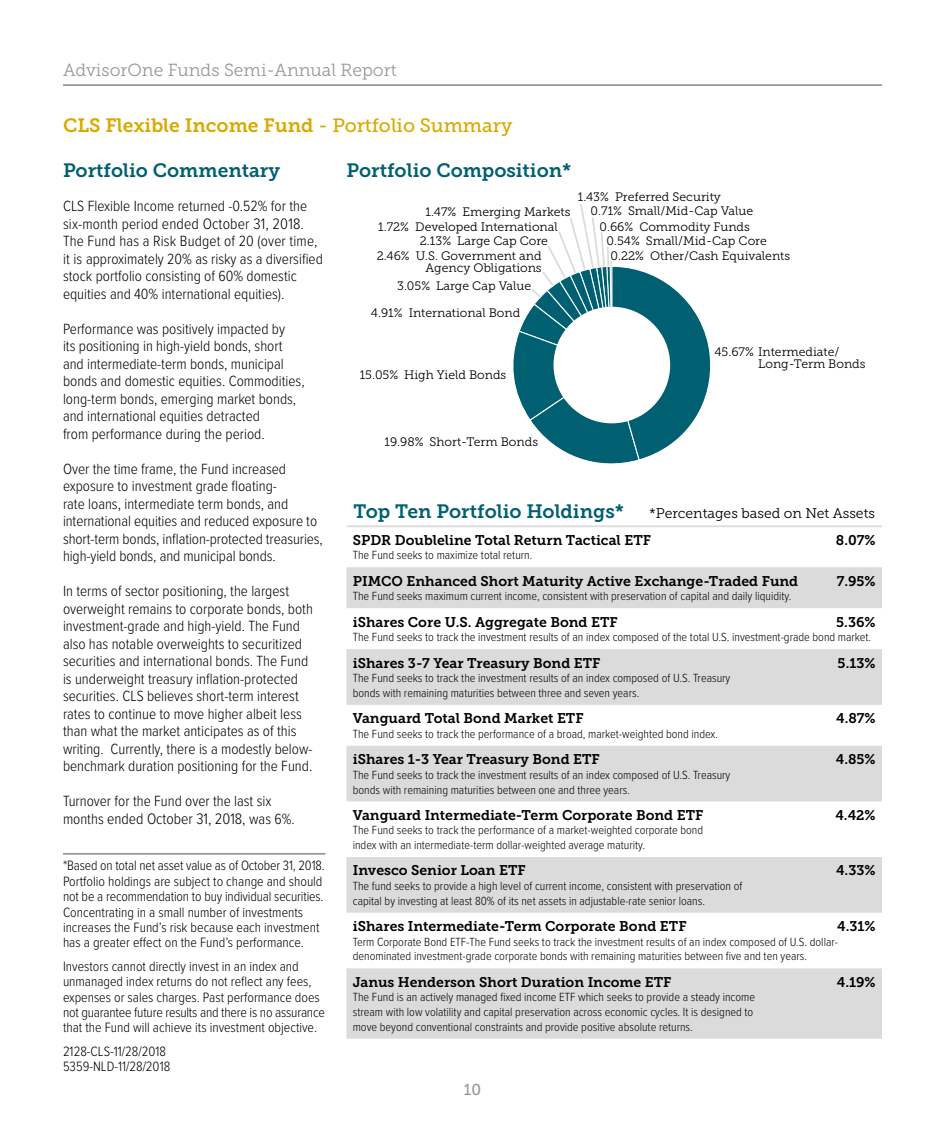
<style>
.page{position:relative;width:945px;height:1134px;background:#fff}
.page>*{position:absolute;margin:0;border:0;box-sizing:border-box;transform-origin:0 0}
.t1{font:19.25px "Museo Slab 700";color:#006072}
.t2{font:19.25px "Museo Slab 700";color:#daa900}
.t3{font:17.5px "Museo Slab 300";color:#98989a}
.t4{font:300 15.75px "Proxima Nova Cond";letter-spacing:.005em;color:#000}
.t5{font:15.75px "Museo Slab 500";color:#98989a}
.t6{font:300 15.4px/17.5px "Proxima Nova Cond";color:#000}
.t7{font:300 14px/15.4px "Proxima Nova Cond";color:#000}
.t8{font:14px "Museo Slab 700";color:#000}
.t9{font:14px "Museo Slab 300";color:#000}
.t10{font:300 12.25px/14.7px "Proxima Nova Cond";color:#000}
.t11{font:12.25px/12.2px "Museo Slab 300";color:#000}
.s1{font-family:"Museo Slab 500"}
.s2{font-size:15.4px}
</style>
<div class="page">
<hr style="left:63px;top:84px;width:819px;height:2px;background:#98989a">
<svg style="left:346px;top:567px;width:536px;height:472px;fill:#dbdbdc"></svg>
<hr style="left:346px;top:525px;width:536px;height:2px;background:#dbdbdc">
<hr style="left:63px;top:853px;width:263px;height:2px;background:#98989a">
<svg style="left:513px;top:204px;width:198px;height:260px"></svg>
<div style="left:554px;top:307px;width:116px;height:116px;background:#fff;border-radius:50%"></div>
<h2 class="t3" style="left:63px;top:61px;width:335px">AdvisorOne Funds Semi-Annual Report</h2>
<h1 class="t2" style="left:63px;top:114px;width:451px">CLS Flexible Income Fund <span class="s1">- Portfolio Summary</span></h1>
<h1 class="t1" style="left:63px;top:159px;width:219px">Portfolio Commentary</h1>
<p class="t6" style="left:63px;top:196px;width:246px">CLS Flexible Income returned -0.52% for the</p>
<p class="t4" style="left:63px;top:212px;width:242px"><span class="s2">six-month period</span> ended October 31, 2018<span class="s2">.</span></p>
<p class="t6" style="left:63px;top:231px;width:261px">The Fund has a Risk Budget of 20 (over time, it is approximately 20% as risky as a diversified stock portfolio consisting of 60% domestic equities and 40% international equities).</p>
<p class="t6" style="left:63px;top:319px;width:243px">Performance was positively impacted by<br>its positioning in high-yield bonds, short and intermediate-term bonds, municipal bonds and domestic equities. Commodities, long-term bonds, emerging market bonds, and international equities detracted<br>from performance during the period.</p>
<p class="t6" style="left:63px;top:459px;width:261px">Over the time frame, the Fund increased exposure to investment grade floating-<br>rate loans, intermediate term bonds, and international equities and reduced exposure to short-term bonds, inflation-protected treasuries, high-yield bonds, and municipal bonds.</p>
<p class="t6" style="left:63px;top:581px;width:251px">In terms of sector positioning, the largest overweight remains to corporate bonds, both investment-grade and high-yield. The Fund also has notable overweights to securitized securities and international bonds. The Fund is underweight treasury inflation-protected securities. CLS believes short-term interest rates to continue to move higher albeit less than what the market anticipates as of this writing. Currently, there is a modestly below&shy;benchmark duration positioning for the Fund.</p>
<p class="t6" style="left:63px;top:791px;width:210px">Turnover for the Fund over the last six</p>
<p class="t4" style="left:63px;top:807px;width:233px"><span class="s2">months</span> ended October 31, 2018, <span class="s2">was 6%.</span></p>
<h1 class="t1" style="left:346px;top:159px;width:227px">Portfolio Composition*</h1>
<p class="t11" style="left:578px;top:191px;width:145px">1.43% Preferred Security</p>
<p class="t11" style="left:591px;top:205px;width:164px">0.71% Small/Mid-Cap Value</p>
<p class="t11" style="left:426px;top:206px;width:146px">1.47% Emerging Markets</p>
<p class="t11" style="left:378px;top:220px;width:181px">1.72% Developed International</p>
<p class="t11" style="left:600px;top:220px;width:152px">0.66% Commodity Funds</p>
<p class="t11" style="left:607px;top:235px;width:162px">0.54% Small/Mid-Cap Core</p>
<p class="t11" style="left:611px;top:250px;width:181px">0.22% Other/Cash Equivalents</p>
<p class="t11" style="left:420px;top:235px;width:130px">2.13% Large Cap Core</p>
<p class="t11" style="left:377px;top:250px;width:166px;text-align:right">2.46% U.S. Government and<br>Agency Obligations</p>
<p class="t11" style="left:397px;top:280px;width:136px">3.05% Large Cap Value</p>
<p class="t11" style="left:371px;top:306px;width:151px">4.91% International Bond</p>
<p class="t11" style="left:758px;top:346px;width:109px;text-indent:-44px">45.67% Intermediate/<br>Long-Term Bonds</p>
<p class="t11" style="left:360px;top:369px;width:148px">15.05% High Yield Bonds</p>
<p class="t11" style="left:385px;top:436px;width:155px">19.98% Short-Term Bonds</p>
<h1 class="t1" style="left:354px;top:501px;width:272px">Top Ten Portfolio Holdings*</h1>
<p class="t9" style="left:649px;top:506px;width:227px">*Percentages based on Net Assets</p>
<p class="t8" style="left:353px;top:532px;width:300px">SPDR Doubleline Total Return Tactical ETF</p>
<p class="t8" style="left:836px;top:532px;width:41px">8.07%</p>
<p class="t10" style="left:353px;top:547px;width:181px">The Fund seeks to maximize total return.</p>
<p class="t8" style="left:353px;top:573px;width:447px">PIMCO Enhanced Short Maturity Active Exchange-Traded Fund</p>
<p class="t8" style="left:837px;top:573px;width:41px">7.95%</p>
<p class="t10" style="left:353px;top:588px;width:440px">The Fund seeks maximum current income, consistent with preservation of capital and daily liquidity.</p>
<p class="t8" style="left:353px;top:614px;width:266px">iShares Core U.S. Aggregate Bond ETF</p>
<p class="t8" style="left:836px;top:614px;width:41px">5.36%</p>
<p class="t10" style="left:353px;top:629px;width:520px">The Fund seeks to track the investment results of an index composed of the total U.S. investment-grade bond market.</p>
<p class="t8" style="left:353px;top:655px;width:249px">iShares 3-7 Year Treasury Bond ETF</p>
<p class="t8" style="left:838px;top:655px;width:40px">5.13%</p>
<p class="t10" style="left:353px;top:670px;width:379px">The Fund seeks to track the investment results of an index composed of U.S. Treasury bonds with remaining maturities between three and seven years.</p>
<p class="t8" style="left:353px;top:710px;width:232px">Vanguard Total Bond Market ETF</p>
<p class="t8" style="left:836px;top:710px;width:41px">4.87%</p>
<p class="t10" style="left:353px;top:726px;width:367px">The Fund seeks to track the performance of a broad, market-weighted bond index.</p>
<p class="t8" style="left:353px;top:751px;width:249px">iShares 1-3 Year Treasury Bond ETF</p>
<p class="t8" style="left:836px;top:751px;width:41px">4.85%</p>
<p class="t10" style="left:353px;top:767px;width:379px">The Fund seeks to track the investment results of an index composed of U.S. Treasury bonds with remaining maturities between one and three years.</p>
<p class="t8" style="left:353px;top:807px;width:352px">Vanguard Intermediate-Term Corporate Bond ETF</p>
<p class="t8" style="left:835px;top:807px;width:42px">4.42%</p>
<p class="t10" style="left:353px;top:822px;width:352px">The Fund seeks to track the performance of a market-weighted corporate bond index with an intermediate-term dollar-weighted average maturity.</p>
<p class="t8" style="left:353px;top:863px;width:174px">Invesco Senior Loan ETF</p>
<p class="t8" style="left:836px;top:863px;width:41px">4.33%</p>
<p class="t10" style="left:353px;top:878px;width:391px">The fund seeks to provide a high level of current income, consistent with preservation of capital by investing at least 80% of its net assets in adjustable-rate senior loans.</p>
<p class="t8" style="left:353px;top:918px;width:335px">iShares Intermediate-Term Corporate Bond ETF</p>
<p class="t8" style="left:837px;top:918px;width:40px">4.31%</p>
<p class="t10" style="left:353px;top:934px;width:487px">Term Corporate Bond ETF-The Fund seeks to track the investment results of an index composed of U.S. dollar&shy;denominated investment-grade corporate bonds with remaining maturities between five and ten years.</p>
<p class="t8" style="left:353px;top:974px;width:320px">Janus Henderson Short Duration Income ETF</p>
<p class="t8" style="left:837px;top:974px;width:40px">4.19%</p>
<p class="t10" style="left:353px;top:989px;width:404px">The Fund is an actively managed fixed income ETF which seeks to provide a steady income stream with low volatility and capital preservation across economic cycles. It is designed to move beyond conventional constraints and provide positive absolute returns.</p>
<p class="t7" style="left:63px;top:857px;width:263px">*Based on total net asset value as of October 31, 2018.<br>Portfolio holdings are subject to change and should not be a recommendation to buy individual securities.<br>Concentrating in a small number of investments increases the Fund’s risk because each investment has a greater effect on the Fund’s performance.</p>
<p class="t7" style="left:63px;top:958px;width:263px">Investors cannot directly invest in an index and unmanaged index returns do not reflect any fees, expenses or sales charges. Past performance does not guarantee future results and there is no assurance that the Fund will achieve its investment objective.</p>
<p class="t7" style="left:63px;top:1043px;width:109px">2128-CLS-11/28/2018<br>5359-NLD-11/28/2018</p>
<p class="t5" style="left:464px;top:1081px;width:19px">10</p>
</div>
